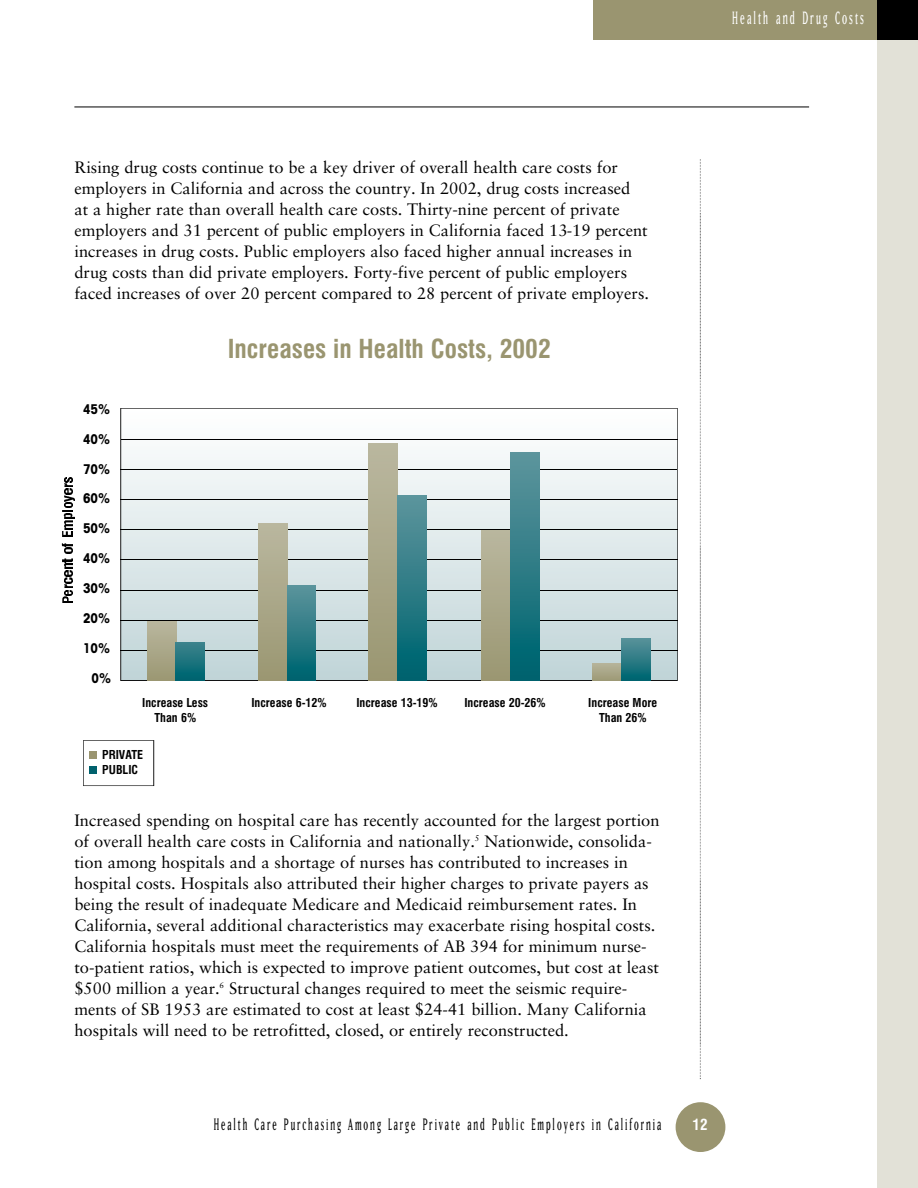
<style>
.page{position:relative;width:918px;height:1188px;background:#fff}
.page>*{position:absolute;margin:0;border:0;box-sizing:border-box;transform-origin:0 0}
.t1{font:700 condensed 25.5px "Swiss 721 BT";color:#9a9570}
.t2{font:21px "Matrix Narrow";letter-spacing:.095em;color:#fff}
.t3{font:19.5px "Matrix Narrow";letter-spacing:.1em;color:#000}
.t4{font:16.5px/21px "Sabon";color:#000}
.t5{font:700 condensed 15px "Swiss 721 BT";color:#fff}
.t6{font:700 condensed 13.5px/29.7px "Avant Garde";color:#000}
.t7{font:700 condensed 12px/15px "Swiss 721 BT";color:#000;text-align:center}
</style>
<div class="page">
<div style="left:593px;top:0;width:325px;height:39px;background:#9a9570"></div>
<div style="left:878px;top:0;width:40px;height:1188px;background:#e2e1d7"></div>
<div style="left:878px;top:0;width:40px;height:39px;background:#000"></div>
<svg style="left:700px;top:159px;width:1px;height:920px"></svg>
<svg style="left:676px;top:1102px;width:49px;height:50px"></svg>
<hr style="left:74px;top:107px;width:735px;height:1px;background:#000">
<svg style="left:83px;top:740px;width:71px;height:46px"></svg>
<svg style="left:120px;top:408px;width:558px;height:273px"></svg>
<hr style="left:120px;top:650px;width:557px;height:1px;background:#000">
<hr style="left:120px;top:620px;width:558px;height:1px;background:#000">
<hr style="left:120px;top:590px;width:558px;height:1px;background:#000">
<hr style="left:120px;top:560px;width:557px;height:1px;background:#000">
<hr style="left:120px;top:529px;width:558px;height:1px;background:#000">
<hr style="left:120px;top:499px;width:557px;height:1px;background:#000">
<hr style="left:121px;top:439px;width:556px;height:1px;background:#000">
<hr style="left:121px;top:470px;width:556px;height:1px;background:#000">
<img style="left:147px;top:622px;width:29px;height:59px">
<img style="left:176px;top:643px;width:29px;height:38px">
<img style="left:481px;top:530px;width:30px;height:151px">
<img style="left:511px;top:453px;width:29px;height:228px">
<img style="left:592px;top:663px;width:30px;height:18px">
<img style="left:622px;top:638px;width:29px;height:43px">
<img style="left:258px;top:524px;width:29px;height:157px">
<img style="left:287px;top:585px;width:29px;height:96px">
<img style="left:369px;top:443px;width:29px;height:238px">
<img style="left:398px;top:495px;width:29px;height:186px">
<svg style="left:62px;top:559px;width:11px;height:44px"></svg>
<svg style="left:62px;top:543px;width:11px;height:10px"></svg>
<svg style="left:62px;top:477px;width:13px;height:60px"></svg>
<p class="t2" style="left:732px;top:10px;width:133px">Health and Drug Costs</p>
<p class="t4" style="left:74px;top:158px;width:576px">Rising drug costs continue to be a key driver of overall health care costs for employers in California and across the country. In 2002, drug costs increased<br>at a higher rate than overall health care costs. Thirty-nine percent of private employers and 31 percent of public employers in California faced 13-19 percent increases in drug costs. Public employers also faced higher annual increases in drug costs than did private employers. Forty-five percent of public employers faced increases of over 20 percent compared to 28 percent of private employers.</p>
<p class="t6" style="left:83px;top:396px;width:29px">45%<br>40%</p>
<p class="t6" style="left:83px;top:455px;width:29px">70%<br>60%</p>
<p class="t6" style="left:83px;top:515px;width:29px">50%</p>
<p class="t6" style="left:83px;top:545px;width:29px">40%</p>
<p class="t6" style="left:83px;top:575px;width:29px">30%</p>
<p class="t6" style="left:83px;top:604px;width:29px">20%</p>
<p class="t6" style="left:83px;top:634px;width:29px">10%</p>
<p class="t6" style="left:91px;top:664px;width:21px">0%</p>
<h1 class="t1" style="left:228px;top:339px;width:325px">Increases in Health Costs, 2002</h1>
<p class="t7" style="left:142px;top:696px;width:68px">Increase Less<br>Than 6%</p>
<p class="t7" style="left:251px;top:696px;width:77px">Increase 6-12%</p>
<p class="t7" style="left:356px;top:696px;width:83px">Increase 13-19%</p>
<p class="t7" style="left:464px;top:696px;width:83px">Increase 20-26%</p>
<p class="t7" style="left:588px;top:696px;width:70px">Increase More<br>Than 26%</p>
<p class="t7" style="left:102px;top:748px;width:42px;text-align:left">PRIVATE<br>PUBLIC</p>
<p class="t4" style="left:74px;top:811px;width:587px">Increased spending on hospital care has recently accounted for the largest portion of overall health care costs in California and nationally.<sup>5</sup> Nationwide, consolida&shy;tion among hospitals and a shortage of nurses has contributed to increases in hospital costs. Hospitals also attributed their higher charges to private payers as being the result of inadequate Medicare and Medicaid reimbursement rates. In California, several additional characteristics may exacerbate rising hospital costs.<br>California hospitals must meet the requirements of AB 394 for minimum nurse&shy;to-patient ratios, which is expected to improve patient outcomes, but cost at least $500 million a year.<sup>6</sup> Structural changes required to meet the seismic require&shy;ments of SB 1953 are estimated to cost at least $24-41 billion. Many California hospitals will need to be retrofitted, closed, or entirely reconstructed.</p>
<p class="t3" style="left:214px;top:1117px;width:449px">Health Care Purchasing Among Large Private and Public Employers in California</p>
<p class="t5" style="left:693px;top:1119px;width:16px">12</p>
</div>
